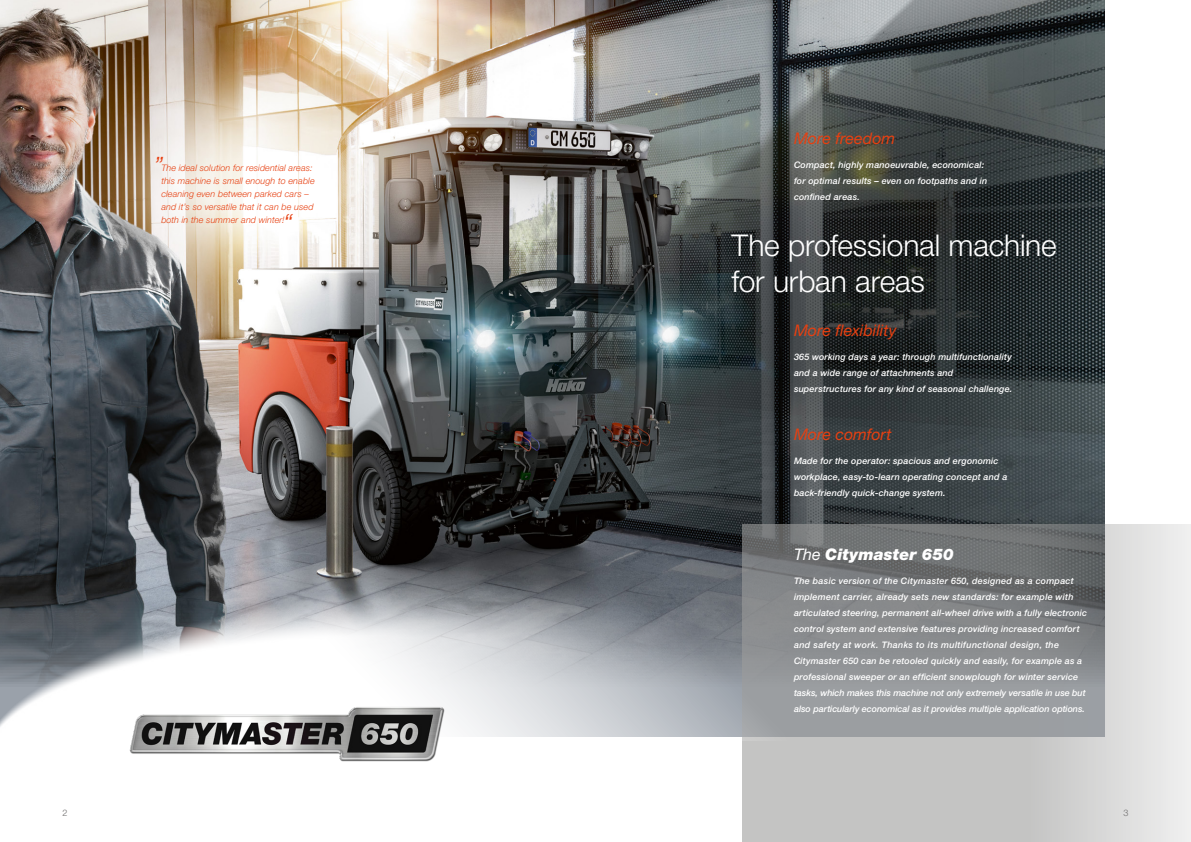
<style>
.page{position:relative;width:1191px;height:842px;background:#fff}
.page>*{position:absolute;margin:0;border:0;box-sizing:border-box;transform-origin:0 0}
.t1{font:300 30px/36px "Helvetica Neue LT Std";letter-spacing:-.005em;color:#fff}
.t2{font:italic 300 24px "Helvetica Neue LT Std";color:#e74011}
.t3{font:italic 16px "Helvetica Neue LT Std";color:#e74011}
.t4{font:italic 900 16px "Helvetica Neue LT Std";color:#fff}
.t5{font:italic 500 9px/16px "Helvetica Neue LT Std";letter-spacing:.015em;color:#fff}
.t6{font:italic 300 9px/13px "Helvetica Neue LT Std";letter-spacing:.01em;color:#e74011}
.t7{font:300 9px "Helvetica Neue LT Std";color:#706f6f}
.s1{font-weight:400}
</style>
<div class="page">
<img style="left:0;top:0;width:1104px;height:538px">
<svg style="left:742px;top:524px;width:449px;height:318px;background:#b2b3b3"></svg>
<img style="left:0;top:538px;width:913px;height:202px">
<img style="left:121px;top:705px;width:347px;height:56px">
<h2 class="t2" style="left:154px;top:151px;width:10px">”</h2>
<p class="t6" style="left:161px;top:161px;width:155px">The ideal solution for residential areas: this machine is small enough to enable cleaning even between parked cars – and it’s so versatile that it can be used both in the summer and winter!</p>
<h2 class="t2" style="left:283px;top:208px;width:10px">“</h2>
<h3 class="t3" style="left:794px;top:129px;width:103px">More freedom</h3>
<p class="t5" style="left:794px;top:157px;width:195px">Compact, highly manoeuvrable, economical: for optimal results – even on footpaths and in confined areas.</p>
<h1 class="t1" style="left:731px;top:227px;width:327px">The professional machine for urban areas</h1>
<h3 class="t3" style="left:794px;top:321px;width:104px">More flexibility</h3>
<p class="t5" style="left:794px;top:349px;width:220px">365 working days a year: through multifunctionality and a wide range of attachments and superstructures for any kind of seasonal challenge.</p>
<h3 class="t3" style="left:794px;top:425px;width:99px">More comfort</h3>
<p class="t5" style="left:794px;top:453px;width:215px">Made for the operator: spacious and ergonomic workplace, easy-to-learn operating concept and a back-friendly quick-change system.</p>
<h3 class="t4" style="left:794px;top:544px;width:161px"><span class="s1">The</span> Citymaster 650</h3>
<p class="t5" style="left:794px;top:573px;width:295px">The basic version of the Citymaster 650, designed as a compact implement carrier, already sets new standards: for example with articulated steering, permanent all-wheel drive with a fully electronic control system and extensive features providing increased comfort and safety at work. Thanks to its multifunctional design, the Citymaster 650 can be retooled quickly and easily, for example as a professional sweeper or an efficient snowplough for winter service tasks, which makes this machine not only extremely versatile in use but also particularly economical as it provides multiple application options.</p>
<p class="t7" style="left:62px;top:807px;width:7px">2</p>
<p class="t7" style="left:1123px;top:807px;width:7px">3</p>
</div>
